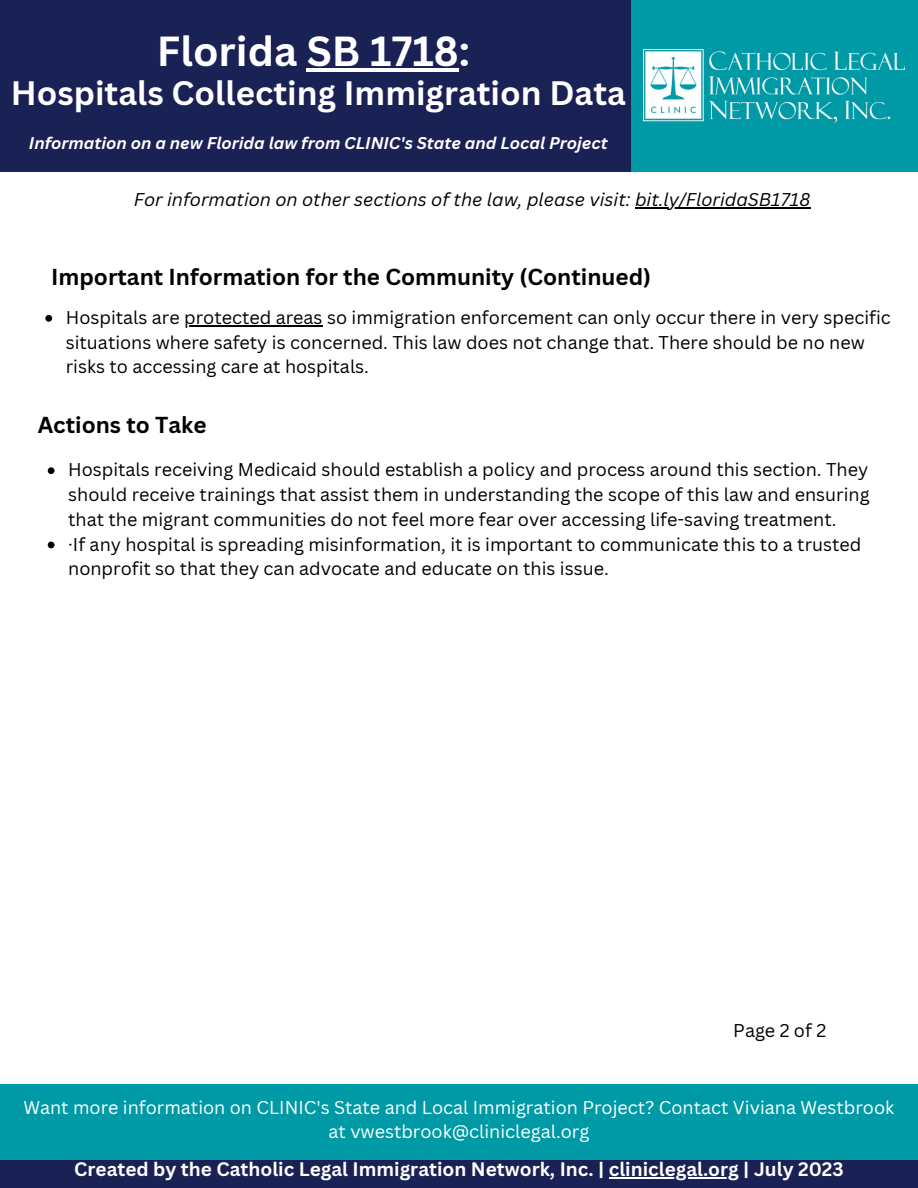
<style>
.page{position:relative;width:918px;height:1188px;background:#fff}
.page>*{position:absolute;margin:0;border:0;box-sizing:border-box;transform-origin:0 0}
.t1{font:700 40.95px "Canva Sans";color:#fff}
.t2{font:700 33px "Canva Sans";color:#fff}
.t3{font:700 22.5px "Canva Sans";color:#000}
.t4{font:700 19.05px "Canva Sans";color:#fff}
.t5{font:18px/24.8px "Canva Sans";color:#000}
.t6{font:18px/24.8px "Canva Sans";color:#fff;text-align:center}
.t7{font:italic 18px "Canva Sans";color:#000}
.t8{font:italic 700 16.5px "Canva Sans";color:#fff}
</style>
<div class="page">
<div style="left:0;top:0;width:637px;height:172px;background:#1a2155"></div>
<div style="left:0;top:1151px;width:918px;height:37px;background:#1a2155"></div>
<hr style="left:609px;top:1178px;width:130px;height:1px;background:#fff">
<div style="left:631px;top:0;width:287px;height:172px;background:#009aa6"></div>
<img style="left:644px;top:50px;width:261px;height:73px">
<hr style="left:307px;top:68px;width:152px;height:3px;background:#fff">
<div style="left:0;top:1085px;width:918px;height:75px;background:#009aa6"></div>
<svg style="left:47px;top:467px;width:8px;height:82px"></svg>
<hr style="left:635px;top:207px;width:175px;height:2px;background:#000">
<svg style="left:45px;top:315px;width:7px;height:7px"></svg>
<hr style="left:184px;top:325px;width:139px;height:1px;background:#000">
<p class="t1" style="left:157px;top:22px;width:315px">Florida SB 1718:</p>
<p class="t2" style="left:11px;top:70px;width:617px">Hospitals Collecting Immigration Data</p>
<p class="t8" style="left:29px;top:131px;width:580px">Information on a new Florida law from CLINIC's State and Local Project</p>
<p class="t7" style="left:134px;top:187px;width:678px">For information on other sections of the law, please visit: bit.ly/FloridaSB1718</p>
<p class="t3" style="left:51px;top:261px;width:602px">Important Information for the Community (Continued)</p>
<p class="t5" style="left:66px;top:305px;width:827px">Hospitals are protected areas so immigration enforcement can only occur there in very specific situations where safety is concerned. This law does not change that. There should be no new risks to accessing care at hospitals.</p>
<p class="t3" style="left:38px;top:409px;width:170px">Actions to Take</p>
<p class="t5" style="left:68px;top:457px;width:803px;text-align:justify">Hospitals receiving Medicaid should establish a policy and process around this section. They should receive trainings that assist them in understanding the scope of this law and ensuring that the migrant communities do not feel more fear over accessing life-saving treatment.</p>
<p class="t5" style="left:68px;top:531px;width:795px">·If any hospital is spreading misinformation, it is important to communicate this to a trusted nonprofit so that they can advocate and educate on this issue.</p>
<p class="t5" style="left:733px;top:1017px;width:94px">Page 2 of 2</p>
<p class="t6" style="left:23px;top:1094px;width:872px">Want more information on CLINIC's State and Local Immigration Project? Contact Viviana Westbrook at vwestbrook@cliniclegal.org</p>
<p class="t4" style="left:74px;top:1156px;width:771px">Created by the Catholic Legal Immigration Network, Inc. | cliniclegal.org | July 2023</p>
</div>
